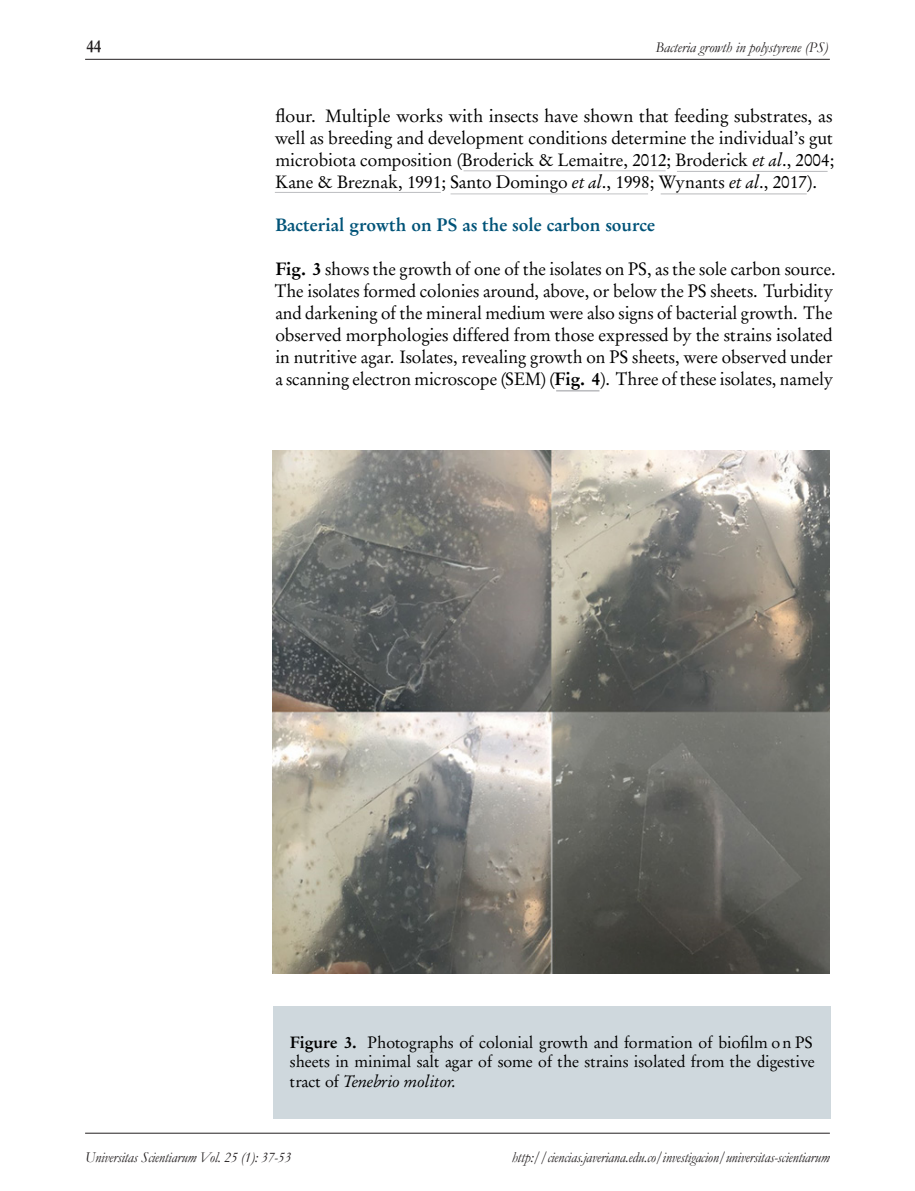
<style>
.page{position:relative;width:915px;height:1191px;background:#fff}
.page>*{position:absolute;margin:0;border:0;box-sizing:border-box;transform-origin:0 0}
.t1{font:18px/22px "Garamond No 8";color:#000;text-align:justify}
.t2{font:500 18px "Garamond No 8";color:#005378}
.t3{font:700 18px "Garamond";color:#231f20;scale:.9 1}
.t4{font:16.5px/19.8px "Garamond No 8";color:#000}
.t5{font:italic 15px "Garamond";letter-spacing:-.01em;color:#231f20;scale:.95 1}
.t6{font:italic 15px "Garamond";letter-spacing:-.01em;color:#231f20}
.s1{font-style:italic}
.s2{font-weight:500}
</style>
<div class="page">
<hr style="left:85px;top:59px;width:744px;height:1px;background:#231f20">
<hr style="left:85px;top:1132px;width:744px;height:1px;background:#231f20">
<img style="left:272px;top:451px;width:557px;height:522px">
<div style="left:274px;top:1006px;width:556px;height:113px;background:#cfd8dd"></div>
<hr style="left:463px;top:171px;width:202px;height:1px;background:#bcbdc0">
<hr style="left:676px;top:171px;width:151px;height:1px;background:#bcbdc0">
<hr style="left:275px;top:192px;width:165px;height:1px;background:#bcbdc0">
<hr style="left:450px;top:194px;width:197px;height:1px;background:#bcbdc0">
<hr style="left:660px;top:194px;width:146px;height:1px;background:#bcbdc0">
<hr style="left:556px;top:390px;width:43px;height:1px;background:#bcbdc0">
<p class="t3" style="left:87px;top:34px;width:18px">44</p>
<p class="t6" style="left:655px;top:37px;width:174px">Bacteria growth in polystyrene (PS)</p>
<p class="t1" style="left:274px;top:106px;width:561px">flour. Multiple works with insects have shown that feeding substrates, as well as breeding and development conditions determine the individual’s gut microbiota composition (Broderick &amp; Lemaitre, 2012; Broderick <span class="s1">et al</span>., 2004; Kane &amp; Breznak, 1991; Santo Domingo <span class="s1">et al</span>., 1998; Wynants <span class="s1">et al</span>., 2017).</p>
<p class="t2" style="left:275px;top:217px;width:381px">Bacterial growth on PS as the sole carbon source</p>
<p class="t1" style="left:274px;top:259px;width:562px;text-align:left"><span class="s2">Fig. 3</span> shows the growth of one of the isolates on PS, as the sole carbon source.<br>The isolates formed colonies around, above, or below the PS sheets. Turbidity and darkening of the mineral medium were also signs of bacterial growth. The observed morphologies differed from those expressed by the strains isolated in nutritive agar. Isolates, revealing growth on PS sheets, were observed under a scanning electron microscope (SEM) (<span class="s2">Fig. 4</span>). Three of these isolates, namely</p>
<p class="t4" style="left:290px;top:1033px;width:526px"><span class="s2">Figure 3.</span> Photographs of colonial growth and formation of biofilm o n PS sheets in minimal salt agar of some of the strains isolated from the digestive tract of <span class="s1">Tenebrio molitor.</span></p>
<p class="t5" style="left:85px;top:1146px;width:218px">Universitas Scientiarum Vol. 25 (1): 37-53</p>
<p class="t5" style="left:511px;top:1146px;width:336px">http://ciencias.javeriana.edu.co/investigacion/universitas-scientiarum</p>
</div>
